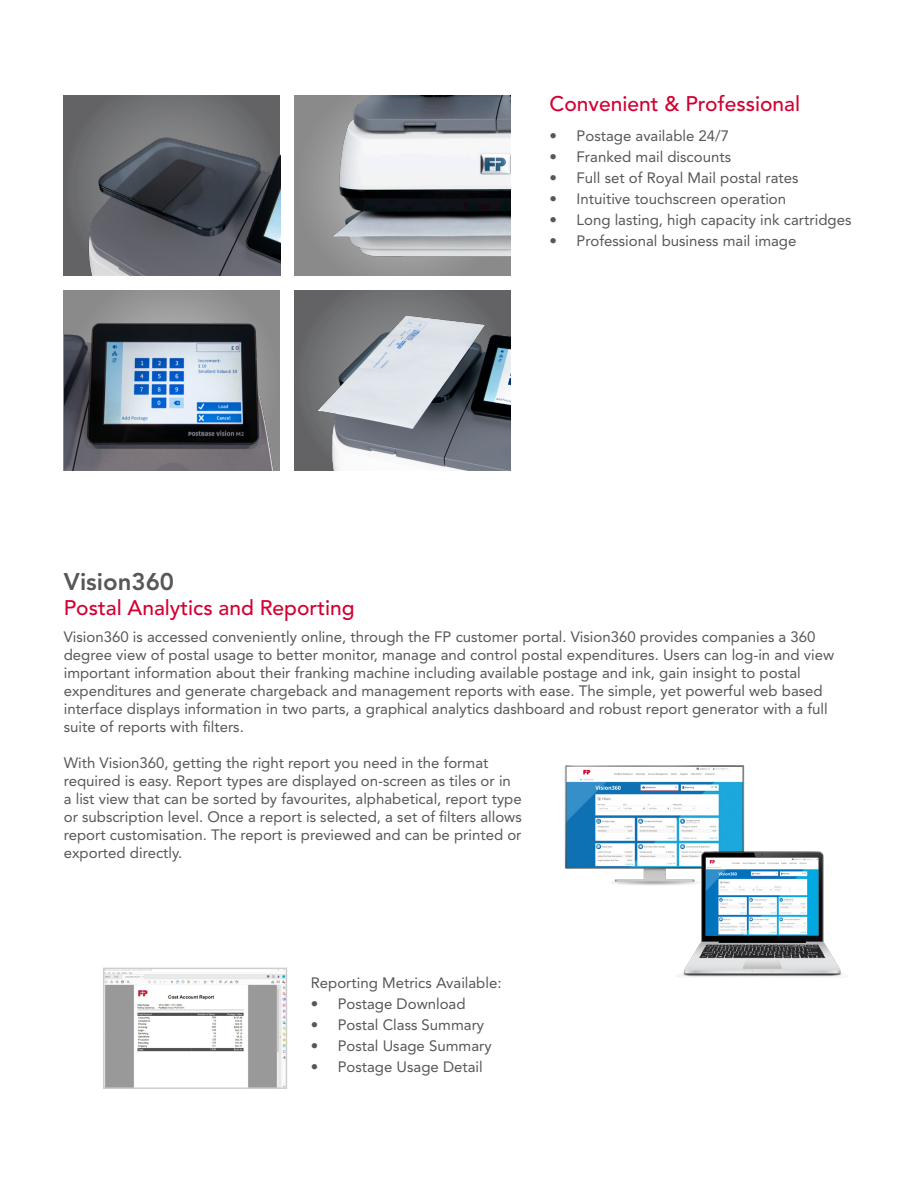
<style>
.page{position:relative;width:918px;height:1188px;background:#fff}
.page>*{position:absolute;margin:0;border:0;box-sizing:border-box;transform-origin:0 0}
.section_header{font:800 24px "Avenir LT Std";color:#575757}
.section_subheader_red{font:500 21px "Avenir LT Std";color:#d20032}
.base_paragraph{font:15px/18px "Avenir LT Std";color:#575757}
</style>
<div class="page">
<div style="left:64px;top:290px;width:216px;height:180px;background:linear-gradient(to right,#909090,#908f90)"></div>
<div style="left:295px;top:95px;width:216px;height:180px;background:#8c8b8b"></div>
<div style="left:295px;top:290px;width:216px;height:180px;background:linear-gradient(to right,#6b6b6e,#6a6b6d)"></div>
<img style="left:564px;top:765px;width:181px;height:121px">
<img style="left:672px;top:847px;width:175px;height:131px">
<img style="left:64px;top:306px;width:210px;height:164px">
<img style="left:64px;top:95px;width:216px;height:180px">
<img style="left:324px;top:95px;width:187px;height:181px">
<img style="left:307px;top:306px;width:204px;height:164px">
<img style="left:106px;top:972px;width:178px;height:114px">
<div style="left:103px;top:968px;width:184px;height:121px;border:2px solid #cdcece"></div>
<p class="section_subheader_red" style="left:550px;top:92px;width:252px">Convenient &amp; Professional</p>
<p class="base_paragraph" style="left:550px;top:127px;width:181px">• Postage available 24/7</p>
<p class="base_paragraph" style="left:550px;top:148px;width:183px">• Franked mail discounts</p>
<p class="base_paragraph" style="left:550px;top:169px;width:251px">• Full set of Royal Mail postal rates</p>
<p class="base_paragraph" style="left:550px;top:190px;width:238px">• Intuitive touchscreen operation</p>
<p class="base_paragraph" style="left:550px;top:211px;width:303px">• Long lasting, high capacity ink cartridges</p>
<p class="base_paragraph" style="left:550px;top:232px;width:248px">• Professional business mail image</p>
<p class="section_header" style="left:64px;top:567px;width:112px">Vision360</p>
<p class="section_subheader_red" style="left:64px;top:595px;width:292px">Postal Analytics and Reporting</p>
<p class="base_paragraph" style="left:64px;top:628px;width:772px">Vision360 is accessed conveniently online, through the FP customer portal. Vision360 provides companies a 360 degree view of postal usage to better monitor, manage and control postal expenditures. Users can log-in and view important information about their franking machine including available postage and ink, gain insight to postal expenditures and generate chargeback and management reports with ease. The simple, yet powerful web based interface displays information in two parts, a graphical analytics dashboard and robust report generator with a full suite of reports with filters.</p>
<p class="base_paragraph" style="left:64px;top:754px;width:460px">With Vision360, getting the right report you need in the format required is easy. Report types are displayed on-screen as tiles or in a list view that can be sorted by favourites, alphabetical, report type or subscription level. Once a report is selected, a set of filters allows report customisation. The report is previewed and can be printed or exported directly.</p>
<p class="base_paragraph" style="left:311px;top:974px;width:192px">Reporting Metrics Available:</p>
<p class="base_paragraph" style="left:311px;top:995px;width:156px">• Postage Download</p>
<p class="base_paragraph" style="left:311px;top:1016px;width:175px">• Postal Class Summary</p>
<p class="base_paragraph" style="left:311px;top:1037px;width:182px">• Postal Usage Summary</p>
<p class="base_paragraph" style="left:311px;top:1058px;width:174px">• Postage Usage Detail</p>
</div>
